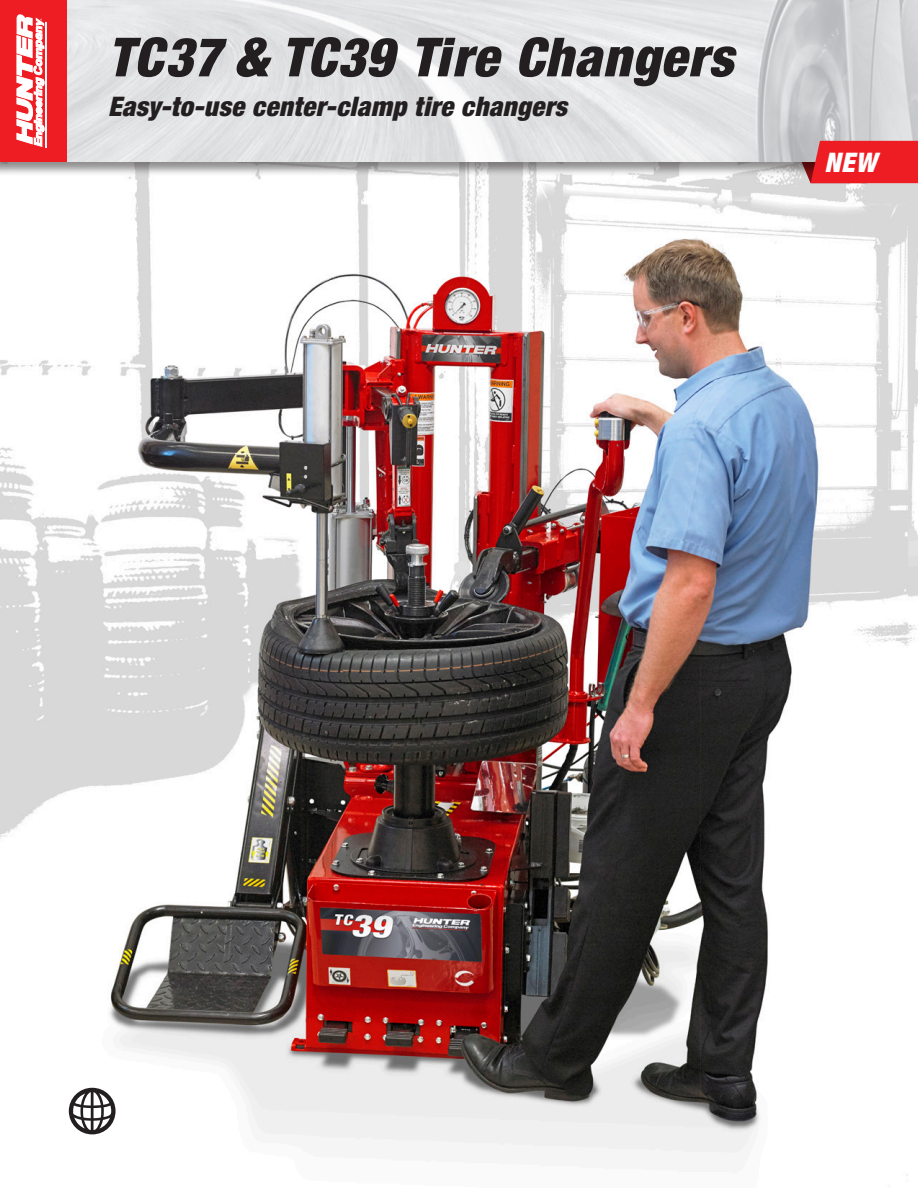
<style>
.page{position:relative;width:918px;height:1188px;background:#fff}
.page>*{position:absolute;margin:0;border:0;box-sizing:border-box;transform-origin:0 0}
.t1{font:72px "Modern Pictograms";color:#231f20}
._1_0_Cover___Title{font:italic 900 condensed 54px "Helvetica Neue LT Std";letter-spacing:.02em;color:#231f20}
._1_1_Cover___Subtitl{font:italic 900 condensed 27px "Helvetica Neue LT Std";letter-spacing:.015em;color:#231f20}
._1_4_Tag___Cover{font:italic 900 condensed 27px "Helvetica Neue LT Std";color:#fff}
</style>
<div class="page">
<img style="left:0;top:177px;width:918px;height:999px">
<div style="left:0;top:0;width:918px;height:177px;background:#231f20;opacity:.5"></div>
<img style="left:68px;top:0;width:850px;height:162px">
<div style="left:0;top:0;width:68px;height:162px;background:#ee1d23"></div>
<div style="left:45px;top:22px;width:2px;height:126px;border:1px solid #fff"></div>
<svg style="left:17px;top:15px;width:27px;height:132px"></svg>
<svg style="left:802px;top:141px;width:116px;height:42px"></svg>
<p class="_1_0_Cover___Title" style="left:108px;top:24px;width:627px">TC37 &amp; TC39 Tire Changers</p>
<p class="_1_1_Cover___Subtitl" style="left:108px;top:89px;width:461px">Easy-to-use center-clamp tire changers</p>
<p class="_1_4_Tag___Cover" style="left:825px;top:145px;width:53px">NEW</p>
<h1 class="t1" style="left:64px;top:1076px;width:57px">w</h1>
</div>
